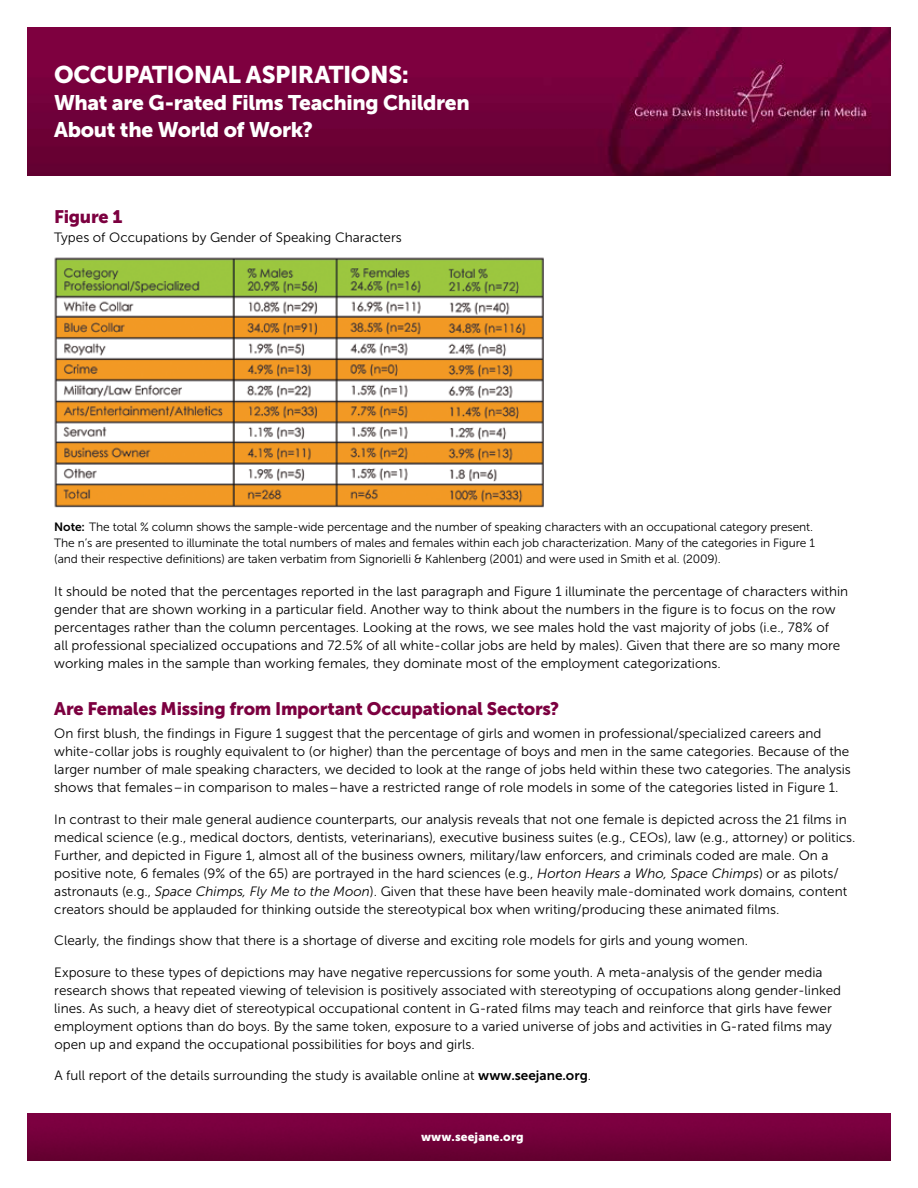
<style>
.page{position:relative;width:918px;height:1188px;background:#fff}
.page>*{position:absolute;margin:0;border:0;box-sizing:border-box;transform-origin:0 0}
.t1{font:24px "Museo Sans 900";letter-spacing:-.015em;color:#fff}
.t2{font:21px/27px "Museo Sans 900";letter-spacing:-.015em;color:#fff}
.t3{font:18px "Museo Sans 900";letter-spacing:-.015em;color:#7c0040}
.t4{font:13.5px/18px "Museo Sans 300";color:#000}
.t5{font:12px/15.8px "Museo Sans 300";letter-spacing:-.01em;color:#000}
.t6{font:12px "Museo Sans 900";letter-spacing:.01em;color:#fff}
.s1{font-family:"Museo Sans 700"}
.s2{font-style:italic}
</style>
<div class="page">
<img style="left:27px;top:27px;width:864px;height:149px">
<img style="left:27px;top:1114px;width:864px;height:47px">
<img style="left:54px;top:257px;width:490px;height:251px">
<h1 class="t1" style="left:54px;top:61px;width:357px">OCCUPATIONAL ASPIRATIONS:</h1>
<h2 class="t2" style="left:54px;top:89px;width:417px">What are G-rated Films Teaching Children<br>About the World of Work?</h2>
<h3 class="t3" style="left:54px;top:206px;width:70px">Figure 1</h3>
<p class="t4" style="left:54px;top:229px;width:349px">Types of Occupations by Gender of Speaking Characters</p>
<p class="t5" style="left:54px;top:519px;width:762px"><span class="s1">Note:</span> The total % column shows the sample-wide percentage and the number of speaking characters with an occupational category present.<br>The n’s are presented to illuminate the total numbers of males and females within each job characterization. Many of the categories in Figure 1 (and their respective definitions) are taken verbatim from Signorielli &amp; Kahlenberg (2001) and were used in Smith et al. (2009).</p>
<p class="t4" style="left:54px;top:582px;width:795px">It should be noted that the percentages reported in the last paragraph and Figure 1 illuminate the percentage of characters within gender that are shown working in a particular field. Another way to think about the numbers in the figure is to focus on the row percentages rather than the column percentages. Looking at the rows, we see males hold the vast majority of jobs (i.e., 78% of<br>all professional specialized occupations and 72.5% of all white-collar jobs are held by males). Given that there are so many more working males in the sample than working females, they dominate most of the employment categorizations.</p>
<h3 class="t3" style="left:54px;top:698px;width:506px">Are Females Missing from Important Occupational Sectors?</h3>
<p class="t4" style="left:54px;top:725px;width:798px">On first blush, the findings in Figure 1 suggest that the percentage of girls and women in professional/specialized careers and white-collar jobs is roughly equivalent to (or higher) than the percentage of boys and men in the same categories. Because of the larger number of male speaking characters, we decided to look at the range of jobs held within these two categories. The analysis shows that females–in comparison to males–have a restricted range of role models in some of the categories listed in Figure 1.</p>
<p class="t4" style="left:54px;top:810px;width:803px">In contrast to their male general audience counterparts, our analysis reveals that not one female is depicted across the 21 films in medical science (e.g., medical doctors, dentists, veterinarians), executive business suites (e.g., CEOs), law (e.g., attorney) or politics.<br>Further, and depicted in Figure 1, almost all of the business owners, military/law enforcers, and criminals coded are male. On a positive note, 6 females (9% of the 65) are portrayed in the hard sciences (e.g., <span class="s2">Horton Hears a Who, Space Chimps</span>) or as pilots/ astronauts (e.g., <span class="s2">Space Chimps, Fly Me to the Moon</span>). Given that these have been heavily male-dominated work domains, content creators should be applauded for thinking outside the stereotypical box when writing/producing these animated films.</p>
<p class="t4" style="left:54px;top:932px;width:695px">Clearly, the findings show that there is a shortage of diverse and exciting role models for girls and young women.</p>
<p class="t4" style="left:54px;top:963px;width:788px">Exposure to these types of depictions may have negative repercussions for some youth. A meta-analysis of the gender media research shows that repeated viewing of television is positively associated with stereotyping of occupations along gender-linked lines. As such, a heavy diet of stereotypical occupational content in G-rated films may teach and reinforce that girls have fewer employment options than do boys. By the same token, exposure to a varied universe of jobs and activities in G-rated films may open up and expand the occupational possibilities for boys and girls.</p>
<p class="t4" style="left:54px;top:1067px;width:538px">A full report of the details surrounding the study is available online at <span class="s1">www.seejane.org</span>.</p>
<p class="t6" style="left:421px;top:1130px;width:104px">www.seejane.org</p>
</div>
